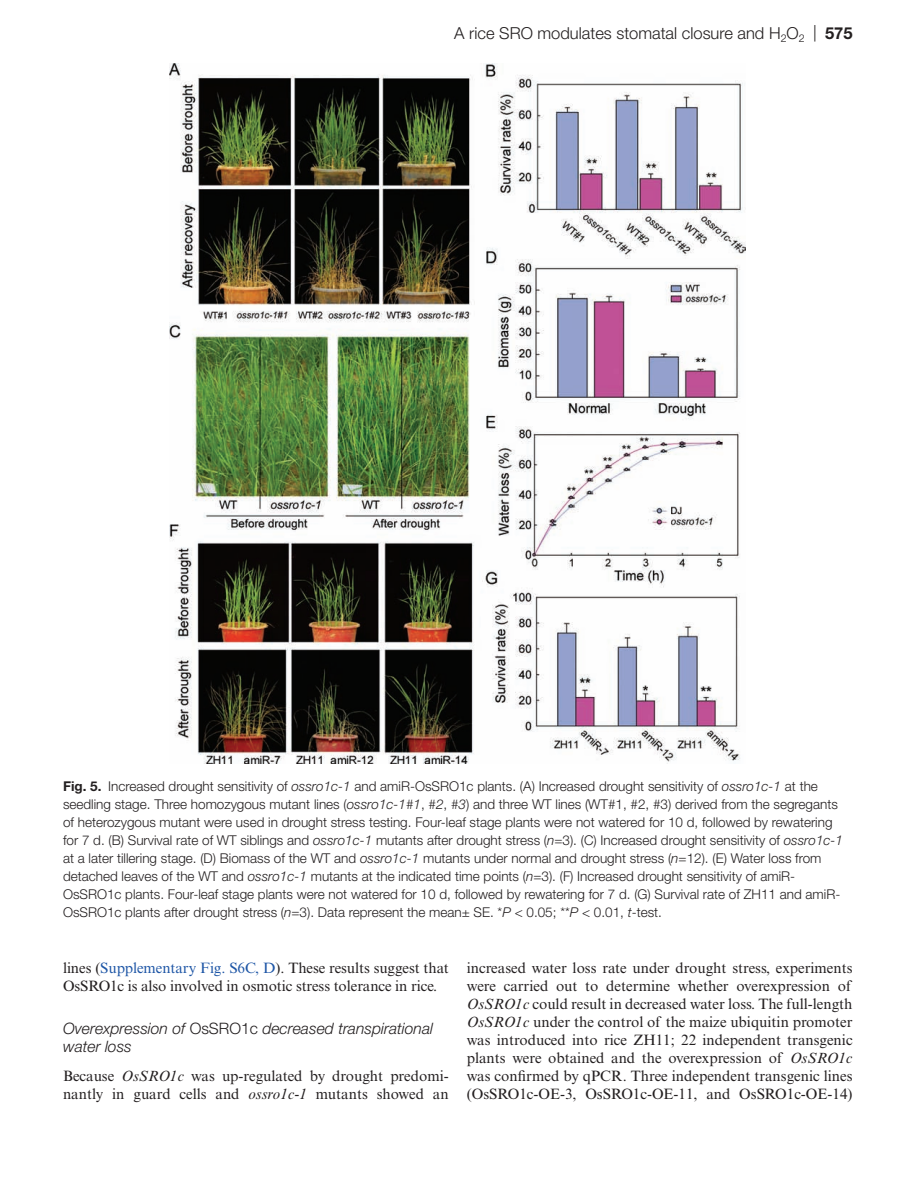
<style>
.page{position:relative;width:919px;height:1187px;background:#fff}
.page>*{position:absolute;margin:0;border:0;box-sizing:border-box;transform-origin:0 0}
.t1{font:300 16.5px "Helvetica Neue LT Std";color:#231f20}
.t2{font:italic 300 15.75px/18px "Helvetica Neue LT Std";color:#231f20}
.t3{font:15px/18px "Times New Roman MT Std";letter-spacing:-.005em;color:#231f20}
.t4{font:300 13.5px/18px "Helvetica Neue LT Std";color:#231f20}
.s1{font-weight:700}
.s2{font-style:italic}
.s3{color:#1e56a6}
.s4{font-style:normal}
</style>
<div class="page">
<img style="left:169px;top:63px;width:576px;height:700px">
<p class="t1" style="left:454px;top:23px;width:399px">A rice SRO modulates stomatal closure and H<sub>2</sub>O<sub>2</sub> | <span class="s1">575</span></p>
<p class="t4" style="left:63px;top:776px;width:781px"><span class="s1">Fig. 5.</span> Increased drought sensitivity of <span class="s2">ossro1c-1</span> and amiR-OsSRO1c plants. (A) Increased drought sensitivity of <span class="s2">ossro1c-1</span> at the seedling stage. Three homozygous mutant lines (<span class="s2">ossro1c-1#1</span>, <span class="s2">#2</span>, <span class="s2">#3</span>) and three WT lines (WT#1, #2, #3) derived from the segregants of heterozygous mutant were used in drought stress testing. Four-leaf stage plants were not watered for 10 d, followed by rewatering for 7 d. (B) Survival rate of WT siblings and <span class="s2">ossro1c-1</span> mutants after drought stress (<span class="s2">n</span>=3). (C) Increased drought sensitivity of <span class="s2">ossro1c-1 </span>at a later tillering stage. (D) Biomass of the WT and <span class="s2">ossro1c-1</span> mutants under normal and drought stress (<span class="s2">n</span>=12). (E) Water loss from detached leaves of the WT and <span class="s2">ossro1c-1</span> mutants at the indicated time points (<span class="s2">n</span>=3). (F) Increased drought sensitivity of amiR-OsSRO1c plants. Four-leaf stage plants were not watered for 10 d, followed by rewatering for 7 d. (G) Survival rate of ZH11 and amiR-OsSRO1c plants after drought stress (<span class="s2">n</span>=3). Data represent the mean± SE. *<span class="s2">P</span> &lt; 0.05; **<span class="s2">P</span> &lt; 0.01, <span class="s2">t</span>-test.</p>
<p class="t3" style="left:63px;top:958px;width:387px">lines (<span class="s3">Supplementary Fig. S6C, D</span>). These results suggest that<br>OsSRO1c is also involved in osmotic stress tolerance in rice.</p>
<p class="t2" style="left:63px;top:1019px;width:371px">Overexpression of <span class="s4">OsSRO1c</span> decreased transpirational water loss</p>
<p class="t3" style="left:63px;top:1066px;width:387px">Because <span class="s2">OsSRO1c</span> was up-regulated by drought predomi&shy;nantly in guard cells and <span class="s2">ossro1c-1</span> mutants showed an</p>
<p class="t3" style="left:466px;top:958px;width:387px;text-align:justify">increased water loss rate under drought stress, experiments were carried out to determine whether overexpression of <span class="s2">OsSRO1c</span> could result in decreased water loss. The full-length <span class="s2">OsSRO1c</span> under the control of the maize ubiquitin promoter was introduced into rice ZH11; 22 independent transgenic plants were obtained and the overexpression of <span class="s2">OsSRO1c </span>was confirmed by qPCR. Three independent transgenic lines (OsSRO1c-OE-3, OsSRO1c-OE-11, and OsSRO1c-OE-14)</p>
</div>
